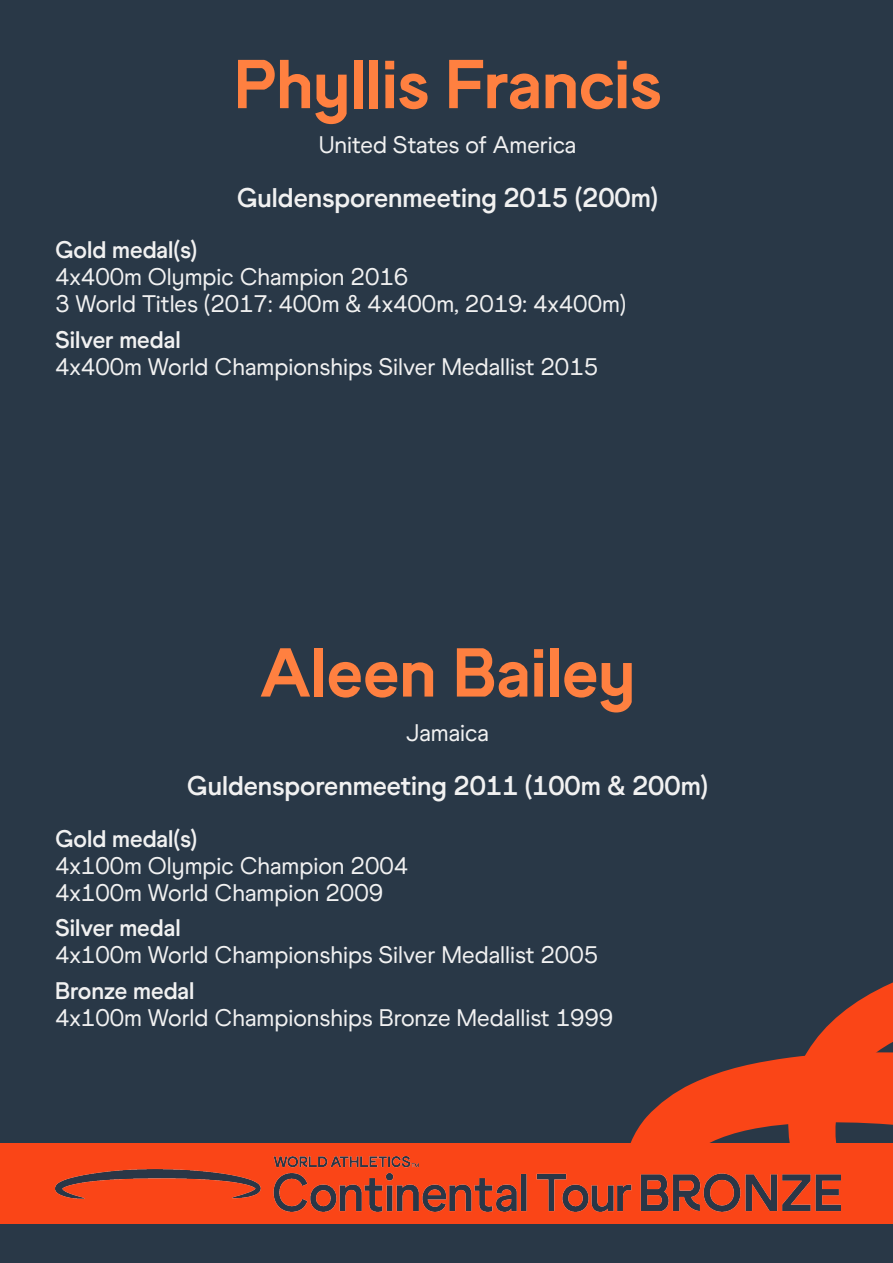
<style>
.page{position:relative;width:893px;height:1263px;background:#293847}
.page>*{position:absolute;margin:0;border:0;box-sizing:border-box;transform-origin:0 0}
.t1{font:69px "World Athletics Headline";color:#ff8040}
.t2{font:700 27px "World Athletics";color:#f1f1f1}
.t3{font:24px/27px "World Athletics";color:#f1f1f1}
.s1{font-weight:700}
</style>
<div class="page">
<div style="left:0;top:1144px;width:893px;height:80px;background:#fa4517"></div>
<img style="left:55px;top:1156px;width:785px;height:55px">
<svg style="left:622px;top:982px;width:271px;height:162px"></svg>
<p class="t1" style="left:234px;top:43px;width:429px">Phyllis Francis</p>
<p class="t3" style="left:319px;top:131px;width:259px">United States of America</p>
<p class="t2" style="left:237px;top:181px;width:423px">Guldensporenmeeting 2015 (200m)</p>
<p class="t3" style="left:55px;top:237px;width:573px"><span class="s1">Gold medal(s)<br></span>4x400m Olympic Champion 2016<br>3 World Titles (2017: 400m &amp; 4x400m, 2019: 4x400m)</p>
<p class="t3" style="left:55px;top:326px;width:545px"><span class="s1">Silver medal<br></span>4x400m World Championships Silver Medallist 2015</p>
<p class="t1" style="left:260px;top:631px;width:377px">Aleen Bailey</p>
<p class="t3" style="left:406px;top:719px;width:84px">Jamaica</p>
<p class="t2" style="left:187px;top:770px;width:523px">Guldensporenmeeting 2011 (100m &amp; 200m)</p>
<p class="t3" style="left:55px;top:825px;width:355px"><span class="s1">Gold medal(s)<br></span>4x100m Olympic Champion 2004<br>4x100m World Champion 2009</p>
<p class="t3" style="left:55px;top:914px;width:545px"><span class="s1">Silver medal<br></span>4x100m World Championships Silver Medallist 2005</p>
<p class="t3" style="left:55px;top:977px;width:560px"><span class="s1">Bronze medal<br></span>4x100m World Championships Bronze Medallist 1999</p>
</div>
